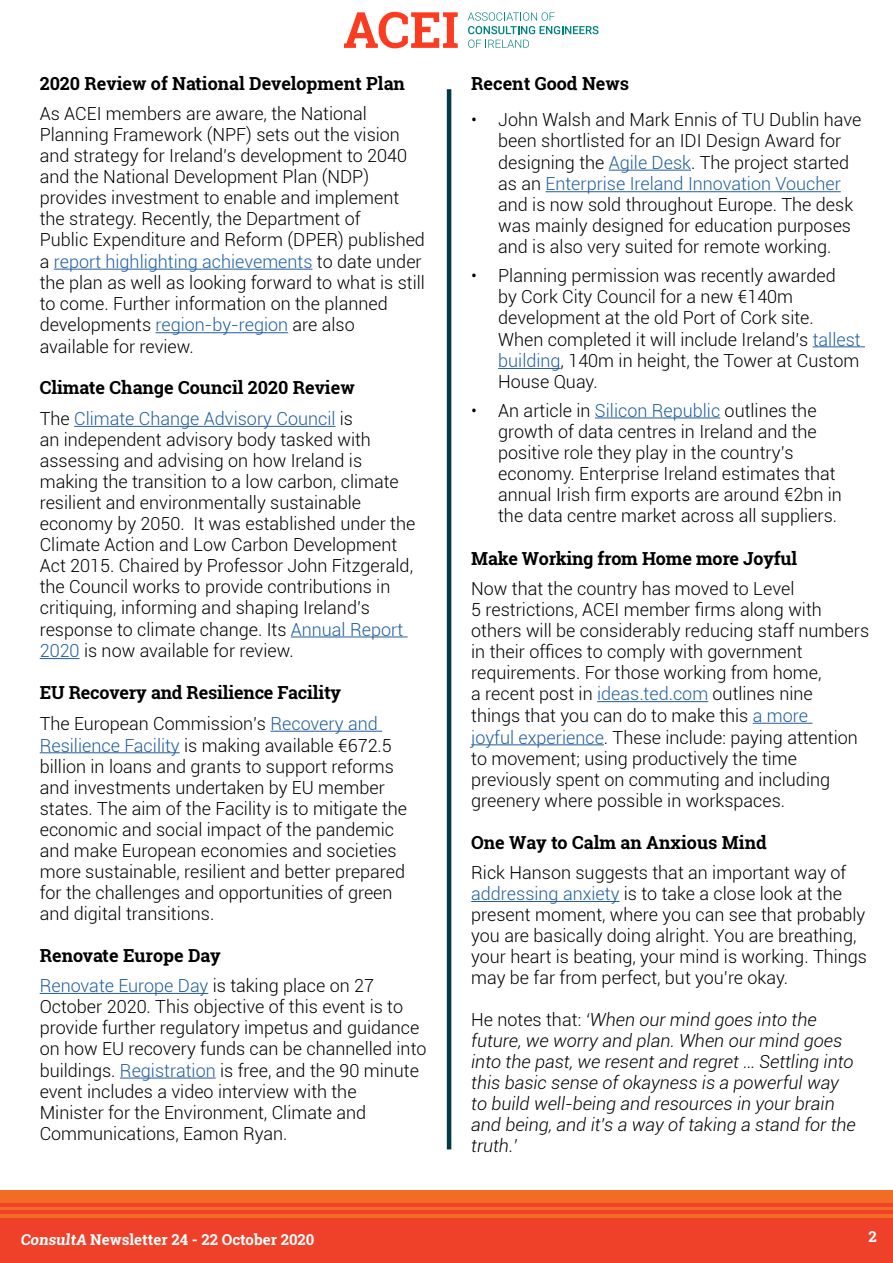
<style>
.page{position:relative;width:893px;height:1263px;background:#fff}
.page>*{position:absolute;margin:0;border:0;box-sizing:border-box;transform-origin:0 0}
.t1{font:300 18px/21.1px "Roboto";color:#000}
.t2{font:italic 300 18px/21px "Roboto";color:#000}
.t3{font:700 18px "Roboto Slab";color:#000}
.t4{font:700 15px "Roboto Slab";color:#fff}
.s1{color:#215e9e}
.s2{font-style:normal}
</style>
<div class="page">
<div style="left:0;top:1190px;width:893px;height:54px;background:#f36c24"></div>
<div style="left:0;top:1218px;width:893px;height:45px;background:#ef4129"></div>
<hr style="left:0;top:1210px;width:893px;height:4px;background:#ef4129">
<hr style="left:0;top:1203px;width:893px;height:4px;background:#ef4129">
<svg style="left:344px;top:12px;width:114px;height:36px"></svg>
<svg style="left:468px;top:12px;width:130px;height:22px"></svg>
<svg style="left:468px;top:40px;width:61px;height:8px"></svg>
<hr style="left:447px;top:89px;width:4px;height:1060px;background:#003b44">
<hr style="left:54px;top:269px;width:259px;height:1px;background:#215e9e">
<hr style="left:156px;top:332px;width:132px;height:1px;background:#215e9e">
<hr style="left:74px;top:426px;width:261px;height:1px;background:#215e9e">
<hr style="left:291px;top:636px;width:117px;height:1px;background:#215e9e">
<hr style="left:40px;top:658px;width:40px;height:1px;background:#215e9e">
<hr style="left:270px;top:731px;width:112px;height:1px;background:#215e9e">
<hr style="left:40px;top:752px;width:140px;height:1px;background:#215e9e">
<hr style="left:40px;top:993px;width:168px;height:1px;background:#215e9e">
<hr style="left:120px;top:1077px;width:96px;height:1px;background:#215e9e">
<hr style="left:609px;top:170px;width:82px;height:1px;background:#215e9e">
<hr style="left:545px;top:191px;width:296px;height:1px;background:#215e9e">
<hr style="left:813px;top:346px;width:52px;height:1px;background:#215e9e">
<hr style="left:498px;top:368px;width:63px;height:1px;background:#215e9e">
<hr style="left:595px;top:417px;width:125px;height:1px;background:#215e9e">
<hr style="left:597px;top:701px;width:111px;height:1px;background:#215e9e">
<hr style="left:753px;top:723px;width:59px;height:1px;background:#215e9e">
<hr style="left:471px;top:744px;width:133px;height:1px;background:#215e9e">
<hr style="left:471px;top:901px;width:148px;height:1px;background:#215e9e">
<p class="t3" style="left:40px;top:71px;width:367px">2020 Review of National Development Plan</p>
<p class="t1" style="left:40px;top:103px;width:387px">As ACEI members are aware, the National Planning Framework (NPF) sets out the vision and strategy for Ireland’s development to 2040 and the National Development Plan (NDP) provides investment to enable and implement the strategy. Recently, the Department of<br>Public Expenditure and Reform (DPER) published a <span class="s1">report highlighting achievements</span> to date under the plan as well as looking forward to what is still to come. Further information on the planned developments <span class="s1">region-by-region</span> are also available for review.</p>
<p class="t3" style="left:40px;top:376px;width:317px">Climate Change Council 2020 Review</p>
<p class="t1" style="left:40px;top:407px;width:377px">The <span class="s1">Climate Change Advisory Council</span> is<br>an independent advisory body tasked with assessing and advising on how Ireland is making the transition to a low carbon, climate resilient and environmentally sustainable economy by 2050. It was established under the Climate Action and Low Carbon Development Act 2015. Chaired by Professor John Fitzgerald, the Council works to provide contributions in critiquing, informing and shaping Ireland’s response to climate change. Its <span class="s1">Annual Report 2020</span> is now available for review.</p>
<p class="t3" style="left:40px;top:680px;width:303px">EU Recovery and Resilience Facility</p>
<p class="t1" style="left:40px;top:712px;width:369px">The European Commission’s <span class="s1">Recovery and Resilience Facility</span> is making available €672.5 billion in loans and grants to support reforms and investments undertaken by EU member states. The aim of the Facility is to mitigate the economic and social impact of the pandemic and make European economies and societies more sustainable, resilient and better prepared for the challenges and opportunities of green and digital transitions.</p>
<p class="t3" style="left:40px;top:943px;width:183px">Renovate Europe Day</p>
<p class="t1" style="left:40px;top:975px;width:388px"><span class="s1">Renovate Europe Day</span> is taking place on 27<br>October 2020. This objective of this event is to provide further regulatory impetus and guidance on how EU recovery funds can be channelled into buildings. <span class="s1">Registration</span> is free, and the 90 minute event includes a video interview with the<br>Minister for the Environment, Climate and Communications, Eamon Ryan.</p>
<p class="t3" style="left:471px;top:71px;width:159px">Recent Good News</p>
<p class="t1" style="left:498px;top:109px;width:365px;text-indent:-27px">• John Walsh and Mark Ennis of TU Dublin have been shortlisted for an IDI Design Award for designing the <span class="s1">Agile Desk</span>. The project started as an <span class="s1">Enterprise Ireland Innovation Voucher </span>and is now sold throughout Europe. The desk was mainly designed for education purposes and is also very suited for remote working.</p>
<p class="t1" style="left:498px;top:264px;width:364px;text-indent:-27px">• Planning permission was recently awarded<br>by Cork City Council for a new €140m development at the old Port of Cork site.<br>When completed it will include Ireland’s <span class="s1">tallest building</span>, 140m in height, the Tower at Custom House Quay.</p>
<p class="t1" style="left:498px;top:399px;width:345px;text-indent:-27px">• An article in <span class="s1">Silicon Republic</span> outlines the growth of data centres in Ireland and the positive role they play in the country’s economy. Enterprise Ireland estimates that annual Irish firm exports are around €2bn in the data centre market across all suppliers.</p>
<p class="t3" style="left:471px;top:546px;width:327px">Make Working from Home more Joyful</p>
<p class="t1" style="left:471px;top:577px;width:399px">Now that the country has moved to Level<br>5 restrictions, ACEI member firms along with others will be considerably reducing staff numbers in their offices to comply with government requirements. For those working from home,<br>a recent post in <span class="s1">ideas.ted.com</span> outlines nine<br>things that you can do to make this <span class="s1">a more<br>joyful experience</span>. These include: paying attention to movement; using productively the time previously spent on commuting and including greenery where possible in workspaces.</p>
<p class="t3" style="left:471px;top:830px;width:297px">One Way to Calm an Anxious Mind</p>
<p class="t1" style="left:471px;top:861px;width:397px">Rick Hanson suggests that an important way of <span class="s1">addressing anxiety</span> is to take a close look at the present moment, where you can see that probably you are basically doing alright. You are breathing, your heart is beating, your mind is working. Things may be far from perfect, but you’re okay.</p>
<p class="t2" style="left:471px;top:1009px;width:386px"><span class="s2">He notes that:</span> ‘When our mind goes into the future, we worry and plan. When our mind goes into the past, we resent and regret … Settling into this basic sense of okayness is a powerful way to build well-being and resources in your brain and being, and it’s a way of taking a stand for the truth.’</p>
<p class="t4" style="left:21px;top:1229px;width:295px">ConsultA Newsletter 24 - 22 October 2020</p>
<p class="t4" style="left:868px;top:1226px;width:10px">2</p>
</div>
